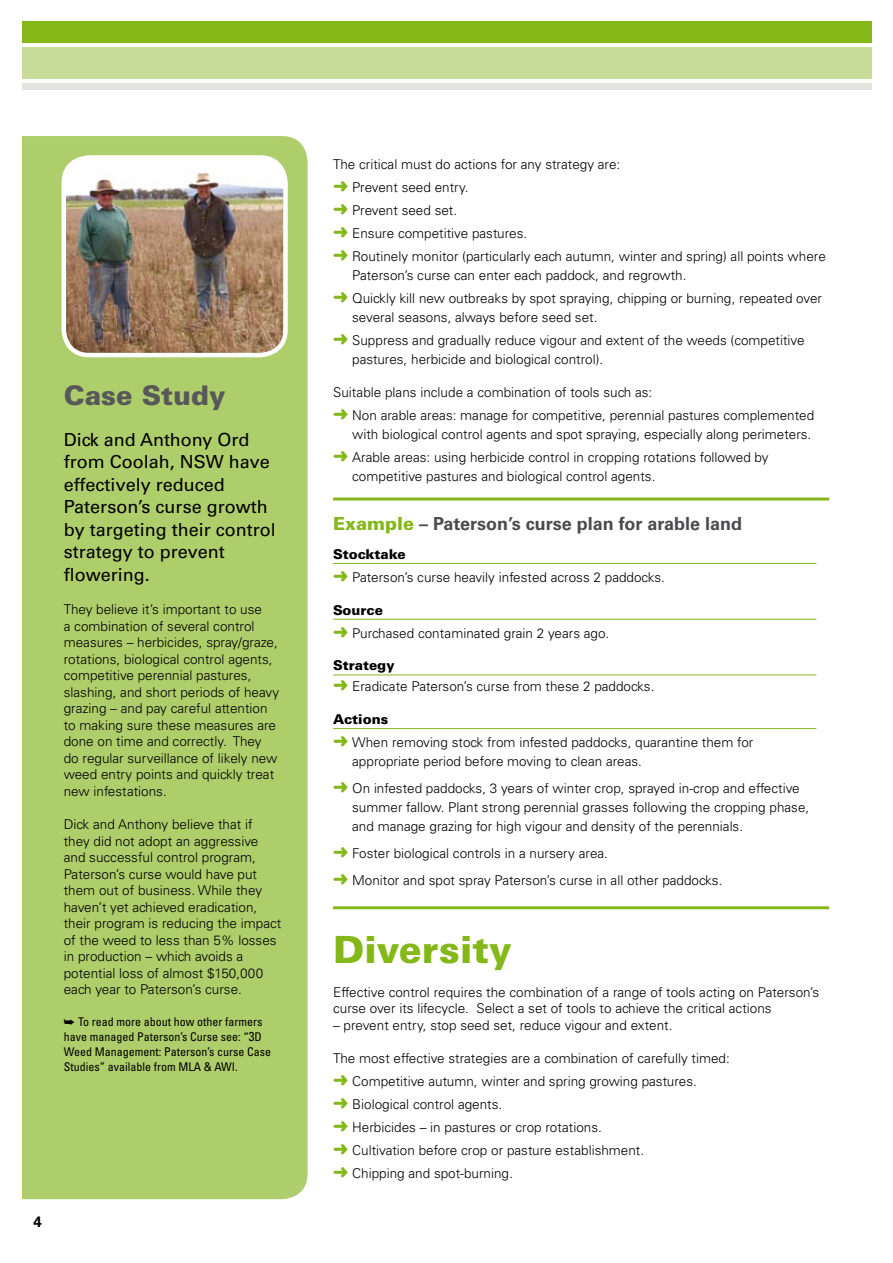
<style>
.page{position:relative;width:893px;height:1263px;background:#fff}
.page>*{position:absolute;margin:0;border:0;box-sizing:border-box;transform-origin:0 0}
.t1{font:900 37.5px "Univers";color:#84b819}
.t2{font:900 27px "Univers";color:#58585a}
.t3{font:18px/22.5px "Univers";color:#000}
.t4{font:700 18px "Univers";color:#4b4b4d}
.t5{font:700 15px "Univers";color:#000}
.t6{font:300 13.5px/16.5px "Univers";color:#000}
.t7{font:condensed 12px/15px "Univers";color:#000}
.s1{font-size:12.9px}
.s2{color:#84b819}
.s3{font-weight:900;color:#84b819}
.s4{font-weight:900}
</style>
<div class="page">
<div style="left:21px;top:21px;width:851px;height:21px;background:#84b819"></div>
<div style="left:21px;top:47px;width:851px;height:32px;background:#c7dc98"></div>
<div style="left:21px;top:83px;width:851px;height:7px;background:#e3e3dd"></div>
<hr style="left:333px;top:497px;width:496px;height:3px;background:#84b819">
<hr style="left:333px;top:563px;width:483px;height:1px;background:#84b819">
<hr style="left:333px;top:619px;width:483px;height:1px;background:#84b819">
<hr style="left:333px;top:675px;width:483px;height:1px;background:#84b819">
<hr style="left:333px;top:728px;width:483px;height:1px;background:#84b819">
<hr style="left:333px;top:906px;width:496px;height:3px;background:#84b819">
<div style="left:22px;top:136px;width:286px;height:1063px;background:#aecd6b"></div>
<img style="left:64px;top:157px;width:221px;height:198px">
<div style="left:62px;top:155px;width:226px;height:202px;border:4px solid #fff;border-radius:26px"></div>
<h2 class="t2" style="left:64px;top:379px;width:163px">Case Study</h2>
<h3 class="t3" style="left:64px;top:428px;width:214px">Dick and Anthony Ord from Coolah, NSW have effectively reduced<br>Paterson’s curse growth by targeting their control strategy to prevent flowering.</h3>
<p class="t6" style="left:64px;top:601px;width:217px">They believe it’s important to use<br>a combination of several control measures – herbicides, spray/graze, rotations, biological control agents, competitive perennial pastures, slashing, and short periods of heavy grazing – and pay careful attention to making sure these measures are done on time and correctly. They do regular surveillance of likely new weed entry points and quickly treat new infestations.</p>
<p class="t6" style="left:64px;top:816px;width:219px">Dick and Anthony believe that if they did not adopt an aggressive and successful control program,<br>Paterson’s curse would have put them out of business. While they haven’t yet achieved eradication, their program is reducing the impact of the weed to less than 5% losses in production – which avoids a potential loss of almost $150,000 each year to Paterson’s curse.</p>
<p class="t7" style="left:64px;top:1014px;width:209px">➥ To read more about how other farmers have managed Paterson’s Curse see: “<span class="s1">3</span>D Weed Management: Paterson’s curse Case Studies” available from MLA &amp; AWI.</p>
<p class="t5" style="left:34px;top:1213px;width:10px">4</p>
<p class="t6" style="left:333px;top:153px;width:494px;line-height:23px">The critical must do actions for any strategy are:<br><span class="s2">➜</span> Prevent seed entry.<br><span class="s2">➜</span> Prevent seed set.<br><span class="s2">➜</span> Ensure competitive pastures.<br><span class="s2">➜</span> Routinely monitor (particularly each autumn, winter and spring) all points where</p>
<p class="t6" style="left:333px;top:264px;width:490px;line-height:23px;text-indent:19px">Paterson’s curse can enter each paddock, and regrowth.<br><span class="s2">➜</span> Quickly kill new outbreaks by spot spraying, chipping or burning, repeated over</p>
<p class="t6" style="left:333px;top:306px;width:473px;line-height:23px;text-indent:19px">several seasons, always before seed set.<br><span class="s2">➜</span> Suppress and gradually reduce vigour and extent of the weeds (competitive</p>
<p class="t6" style="left:352px;top:351px;width:252px">pastures, herbicide and biological control).</p>
<p class="t6" style="left:333px;top:381px;width:483px;line-height:23px">Suitable plans include a combination of tools such as:<br><span class="s2">➜</span> Non arable areas: manage for competitive, perennial pastures complemented</p>
<p class="t6" style="left:333px;top:423px;width:480px;line-height:23px;text-indent:19px">with biological control agents and spot spraying, especially along perimeters. <span class="s2">➜</span> Arable areas: using herbicide control in cropping rotations followed by</p>
<p class="t6" style="left:352px;top:468px;width:305px">competitive pastures and biological control agents.</p>
<h3 class="t4" style="left:333px;top:513px;width:410px"><span class="s3">Example</span> – Paterson’s curse plan for arable land</h3>
<p class="t6" style="left:333px;top:542px;width:333px;line-height:23px"><span class="s4">Stocktake<br></span><span class="s2">➜</span> Paterson’s curse heavily infested across 2 paddocks.</p>
<p class="t6" style="left:333px;top:598px;width:278px;line-height:23px"><span class="s4">Source<br></span><span class="s2">➜</span> Purchased contaminated grain 2 years ago.</p>
<p class="t6" style="left:333px;top:655px;width:323px;line-height:20.9px"><span class="s4">Strategy<br></span><span class="s2">➜</span> Eradicate Paterson’s curse from these 2 paddocks.</p>
<p class="t6" style="left:333px;top:708px;width:422px;line-height:23px"><span class="s4">Actions<br></span><span class="s2">➜</span> When removing stock from infested paddocks, quarantine them for</p>
<p class="t6" style="left:333px;top:747px;width:468px;line-height:27.3px;text-indent:19px">appropriate period before moving to clean areas.<br><span class="s2">➜</span> On infested paddocks, 3 years of winter crop, sprayed in-crop and effective</p>
<p class="t6" style="left:352px;top:797px;width:459px;line-height:18.8px">summer fallow. Plant strong perennial grasses following the cropping phase, and manage grazing for high vigour and density of the perennials.</p>
<p class="t6" style="left:333px;top:839px;width:391px;line-height:27.3px"><span class="s2">➜</span> Foster biological controls in a nursery area.<br><span class="s2">➜</span> Monitor and spot spray Paterson’s curse in all other paddocks.</p>
<h1 class="t1" style="left:333px;top:926px;width:181px">Diversity</h1>
<p class="t6" style="left:333px;top:983px;width:488px">Effective control requires the combination of a range of tools acting on Paterson’s curse over its lifecycle. Select a set of tools to achieve the critical actions</p>
<p class="t6" style="left:333px;top:1016px;width:341px">– prevent entry, stop seed set, reduce vigour and extent.</p>
<p class="t6" style="left:333px;top:1047px;width:398px;line-height:23px">The most effective strategies are a combination of carefully timed: <span class="s2">➜</span> Competitive autumn, winter and spring growing pastures.<br><span class="s2">➜</span> Biological control agents.<br><span class="s2">➜</span> Herbicides – in pastures or crop rotations.<br><span class="s2">➜</span> Cultivation before crop or pasture establishment.<br><span class="s2">➜</span> Chipping and spot-burning.</p>
</div>
